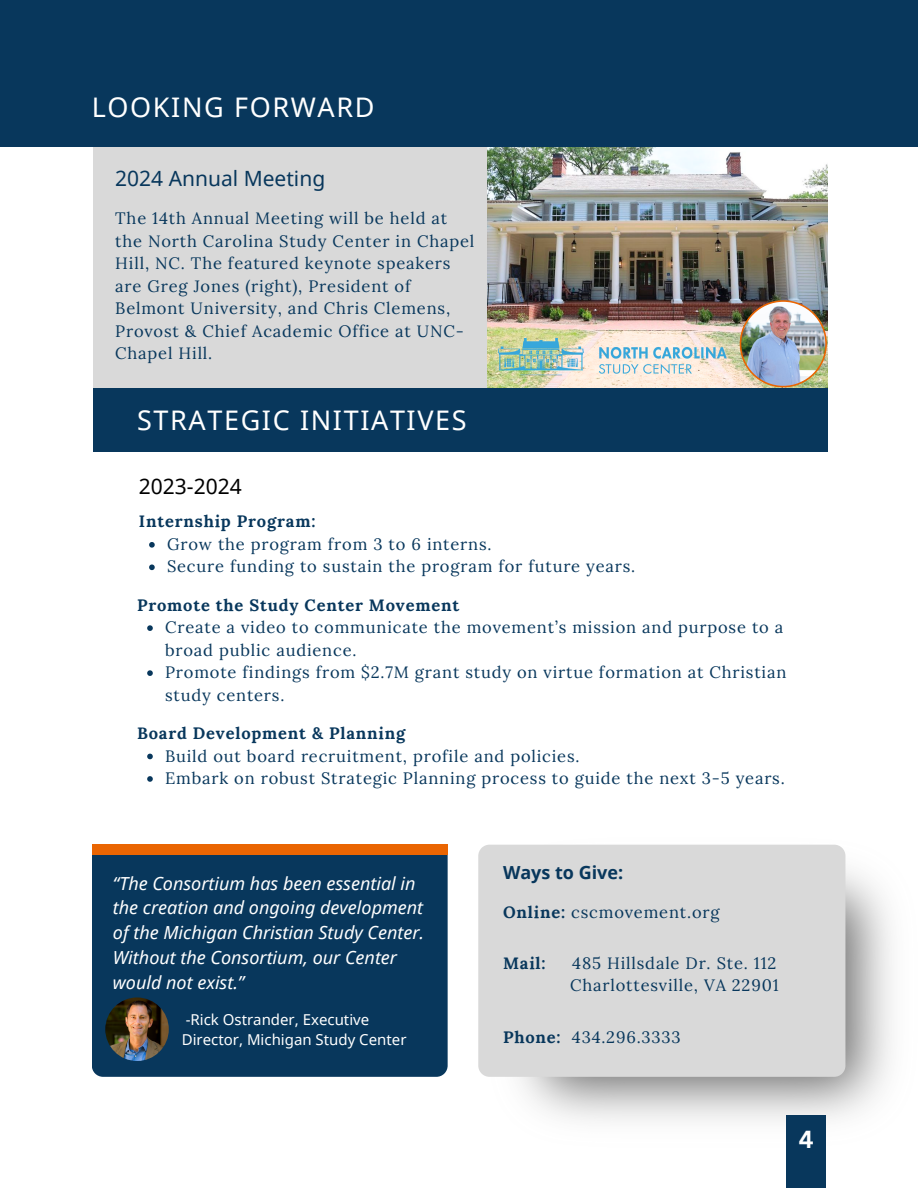
<style>
.page{position:relative;width:918px;height:1188px;background:#fff}
.page>*{position:absolute;margin:0;border:0;box-sizing:border-box;transform-origin:0 0}
.t1{font:27px "Noto Sans";letter-spacing:.06em;color:#fff}
.t2{font:700 24px "Canva Sans";color:#fff}
.t3{font:21px "Noto Sans";color:#08375c}
.t4{font:21px "Noto Sans";color:#000}
.t5{font:italic 18px/24.8px "Noto Sans";color:#fff}
.t6{font:700 18px "Noto Sans";color:#08375c}
.t7{font:16.5px/22.5px "Lora";letter-spacing:.05em;color:#08375c}
.t8{font:700 16.5px "Lora";letter-spacing:.05em;color:#08375c}
.t9{font:15px/20.2px "Noto Sans";color:#fff}
.s1{font-weight:700}
</style>
<div class="page">
<div style="left:92px;top:855px;width:356px;height:222px;background:#08375c"></div>
<img style="left:105px;top:998px;width:64px;height:63px;border-radius:50%">
<div style="left:92px;top:845px;width:356px;height:10px;background:#ea6502"></div>
<img style="left:486px;top:147px;width:341px;height:241px">
<img style="left:488px;top:844px;width:404px;height:277px">
<div style="left:478px;top:845px;width:367px;height:232px;background:#d9d9d9"></div>
<div style="left:0;top:0;width:918px;height:147px;background:#08375c"></div>
<div style="left:93px;top:147px;width:393px;height:244px;background:#d9d9d9"></div>
<div style="left:93px;top:388px;width:734px;height:64px;background:#08375c"></div>
<img style="left:740px;top:300px;width:87px;height:87px">
<img style="left:499px;top:338px;width:227px;height:43px">
<svg style="left:149px;top:542px;width:6px;height:6px"></svg>
<svg style="left:149px;top:565px;width:6px;height:5px"></svg>
<svg style="left:147px;top:625px;width:6px;height:6px"></svg>
<svg style="left:147px;top:670px;width:6px;height:6px"></svg>
<svg style="left:147px;top:754px;width:6px;height:5px"></svg>
<svg style="left:147px;top:776px;width:6px;height:6px"></svg>
<div style="left:786px;top:1116px;width:40px;height:72px;background:#08375c"></div>
<p class="t1" style="left:92px;top:88px;width:284px">LOOKING FORWARD</p>
<p class="t3" style="left:115px;top:164px;width:212px">2024 Annual Meeting</p>
<p class="t7" style="left:115px;top:207px;width:361px">The 14th Annual Meeting will be held at the North Carolina Study Center in Chapel Hill, NC. The featured keynote speakers are Greg Jones (right), President of Belmont University, and Chris Clemens, Provost &amp; Chief Academic Office at UNC-Chapel Hill.</p>
<p class="t1" style="left:137px;top:401px;width:331px">STRATEGIC INITIATIVES</p>
<p class="t4" style="left:139px;top:472px;width:104px">2023-2024</p>
<p class="t8" style="left:139px;top:511px;width:178px">Internship Program:</p>
<p class="t7" style="left:167px;top:533px;width:326px">Grow the program from 3 to 6 interns.</p>
<p class="t7" style="left:167px;top:555px;width:470px">Secure funding to sustain the program for future years.</p>
<p class="t8" style="left:137px;top:594px;width:324px">Promote the Study Center Movement</p>
<p class="t7" style="left:165px;top:616px;width:620px">Create a video to communicate the movement’s mission and purpose to a broad public audience.</p>
<p class="t7" style="left:165px;top:661px;width:623px">Promote findings from $2.7M grant study on virtue formation at Christian study centers.</p>
<p class="t8" style="left:137px;top:722px;width:270px">Board Development &amp; Planning</p>
<p class="t7" style="left:165px;top:744px;width:416px">Build out board recruitment, profile and policies.</p>
<p class="t7" style="left:165px;top:767px;width:621px">Embark on robust Strategic Planning process to guide the next 3-5 years.</p>
<p class="t5" style="left:113px;top:870px;width:313px">“The Consortium has been essential in the creation and ongoing development of the Michigan Christian Study Center.<br>Without the Consortium, our Center would not exist.”</p>
<p class="t9" style="left:182px;top:1009px;width:226px">-Rick Ostrander, Executive<br>Director, Michigan Study Center</p>
<p class="t6" style="left:503px;top:860px;width:122px">Ways to Give:</p>
<p class="t7" style="left:503px;top:900px;width:218px"><span class="s1">Online:</span> cscmovement.org</p>
<p class="t8" style="left:503px;top:952px;width:44px">Mail:</p>
<p class="t7" style="left:572px;top:952px;width:206px">485 Hillsdale Dr. Ste. 112</p>
<p class="t7" style="left:570px;top:974px;width:210px">Charlottesville, VA 22901</p>
<p class="t7" style="left:503px;top:1026px;width:179px"><span class="s1">Phone:</span> 434.296.3333</p>
<p class="t2" style="left:799px;top:1122px;width:16px">4</p>
</div>
